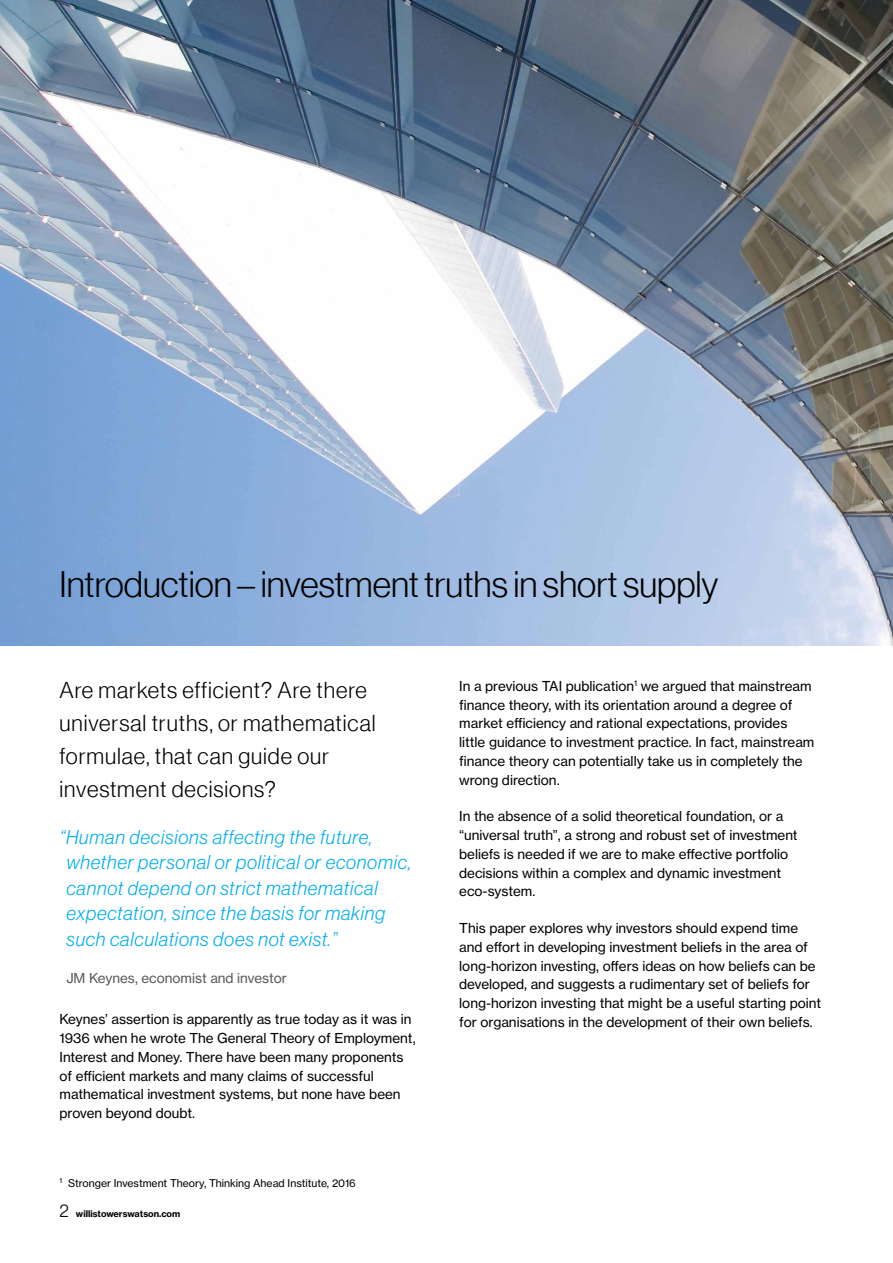
<style>
.page{position:relative;width:893px;height:1263px;background:#fff}
.page>*{position:absolute;margin:0;border:0;box-sizing:border-box;transform-origin:0 0}
.t1{font:36px "N Haas Grotesk DS Pro 45 Lt";color:#000}
.t2{font:22.5px/33px "N Haas Grotesk DS Pro 45 Lt";letter-spacing:.04em;color:#000}
.t3{font:19.5px/25.5px "N Haas Grotesk DS Std 46 Lt It";letter-spacing:.04em;color:#00aeef}
.t4{font:13.5px/18.8px "N Haas Grotesk TX Std 55 Rg";color:#000}
.t5{font:13.5px "N Haas Grotesk TX Std 55 Rg";color:#58595b}
.t6{font:10.5px "N Haas Grotesk TX Std 55 Rg";color:#000}
.t7{font:9px "N Haas Grotesk TX Std 75 Bd";color:#000}
.s1{font-family:"N Haas Grotesk DS Std 45 Lt";font-size:18px}
</style>
<div class="page">
<img style="left:0;top:0;width:893px;height:646px">
<h1 class="t1" style="left:60px;top:564px;width:660px">Introduction – investment truths in short supply</h1>
<h2 class="t2" style="left:60px;top:673px;width:318px">Are markets efficient? Are there universal truths, or mathematical formulae, that can guide our investment decisions?</h2>
<h3 class="t3" style="left:66px;top:824px;width:346px;text-indent:-6px">“Human decisions affecting the future, whether personal or political or economic, cannot depend on strict mathematical expectation, since the basis for making such calculations does not exist.”</h3>
<p class="t5" style="left:66px;top:969px;width:222px">JM Keynes, economist and investor</p>
<p class="t4" style="left:60px;top:1010px;width:358px">Keynes’ assertion is apparently as true today as it was in 1936 when he wrote The General Theory of Employment, Interest and Money. There have been many proponents of efficient markets and many claims of successful mathematical investment systems, but none have been proven beyond doubt.</p>
<p class="t6" style="left:60px;top:1177px;width:298px"><sup>1</sup> Stronger Investment Theory, Thinking Ahead Institute, 2016</p>
<p class="t7" style="left:59px;top:1208px;width:122px"><span class="s1">2</span> willistowerswatson.com</p>
<p class="t4" style="left:459px;top:677px;width:357px">In a previous TAI publication<sup>1</sup> we argued that mainstream finance theory, with its orientation around a degree of market efficiency and rational expectations, provides little guidance to investment practice. In fact, mainstream finance theory can potentially take us in completely the wrong direction.</p>
<p class="t4" style="left:459px;top:807px;width:340px">In the absence of a solid theoretical foundation, or a “universal truth”, a strong and robust set of investment beliefs is needed if we are to make effective portfolio decisions within a complex and dynamic investment eco-system.</p>
<p class="t4" style="left:459px;top:919px;width:363px">This paper explores why investors should expend time and effort in developing investment beliefs in the area of long-horizon investing, offers ideas on how beliefs can be developed, and suggests a rudimentary set of beliefs for long-horizon investing that might be a useful starting point for organisations in the development of their own beliefs.</p>
</div>
